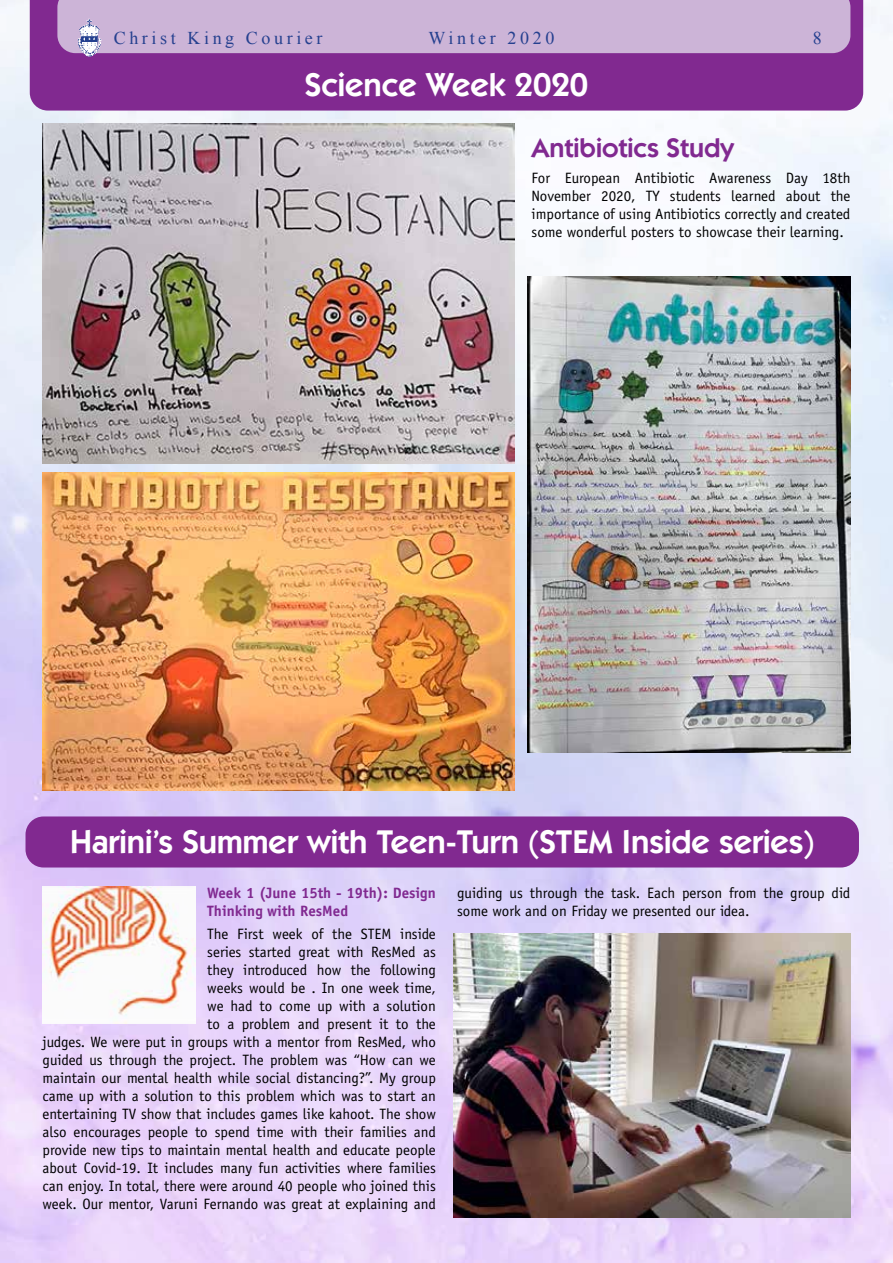
<style>
.page{position:relative;width:893px;height:1263px;background:#fff}
.page>*{position:absolute;margin:0;border:0;box-sizing:border-box;transform-origin:0 0}
.t1{font:600 33px "Itc Kabel";color:#fff}
.t2{font:600 27px "Itc Kabel";color:#812990}
.t3{font:18px "Times New Roman";letter-spacing:.2em;color:#25408f}
.t4{font:15px/18px "Officina Sans";color:#000;text-align:justify}
.t5{font:700 15px/18px "Officina Sans";color:#812990}
</style>
<div class="page">
<img style="left:0;top:0;width:893px;height:1263px">
<img style="left:43px;top:123px;width:471px;height:340px">
<img style="left:43px;top:472px;width:471px;height:318px">
<img style="left:527px;top:276px;width:323px;height:477px">
<div style="left:30px;top:0;width:833px;height:111px;background:#812990"></div>
<div style="left:57px;top:0;width:793px;height:53px;background:#ccb4d7"></div>
<img style="left:77px;top:19px;width:25px;height:38px">
<img style="left:43px;top:887px;width:153px;height:137px">
<img style="left:454px;top:933px;width:396px;height:284px">
<div style="left:26px;top:816px;width:833px;height:51px;background:#812990;border-radius:18px"></div>
<p class="t3" style="left:114px;top:26px;width:210px">Christ King Courier</p>
<p class="t3" style="left:429px;top:26px;width:127px">Winter 2020</p>
<p class="t3" style="left:813px;top:26px;width:10px">8</p>
<h1 class="t1" style="left:305px;top:65px;width:285px">Science Week 2020</h1>
<h2 class="t2" style="left:531px;top:132px;width:204px">Antibiotics Study</h2>
<p class="t4" style="left:531px;top:169px;width:320px">For European Antibiotic Awareness Day 18th November 2020, TY students learned about the importance of using Antibiotics correctly and created some wonderful posters to showcase their learning.</p>
<h1 class="t1" style="left:70px;top:822px;width:746px">Harini’s Summer with Teen-Turn (STEM Inside series)</h1>
<p class="t5" style="left:207px;top:884px;width:230px">Week 1 (June 15th - 19th): Design<br>Thinking with ResMed</p>
<p class="t4" style="left:43px;top:925px;width:395px;text-align:right">The First week of the STEM inside<br>series started great with ResMed as<br>they introduced how the following<br>weeks would be . In one week time,<br>we had to come up with a solution<br>to a problem and present it to the<br>judges. We were put in groups with a mentor from ResMed, who guided us through the project. The problem was “How can we maintain our mental health while social distancing?”. My group came up with a solution to this problem which was to start an entertaining TV show that includes games like kahoot. The show also encourages people to spend time with their families and provide new tips to maintain mental health and educate people about Covid-19. It includes many fun activities where families can enjoy. In total, there were around 40 people who joined this week. Our mentor, Varuni Fernando was great at explaining and</p>
<p class="t4" style="left:457px;top:884px;width:395px">guiding us through the task. Each person from the group did some work and on Friday we presented our idea.</p>
</div>
